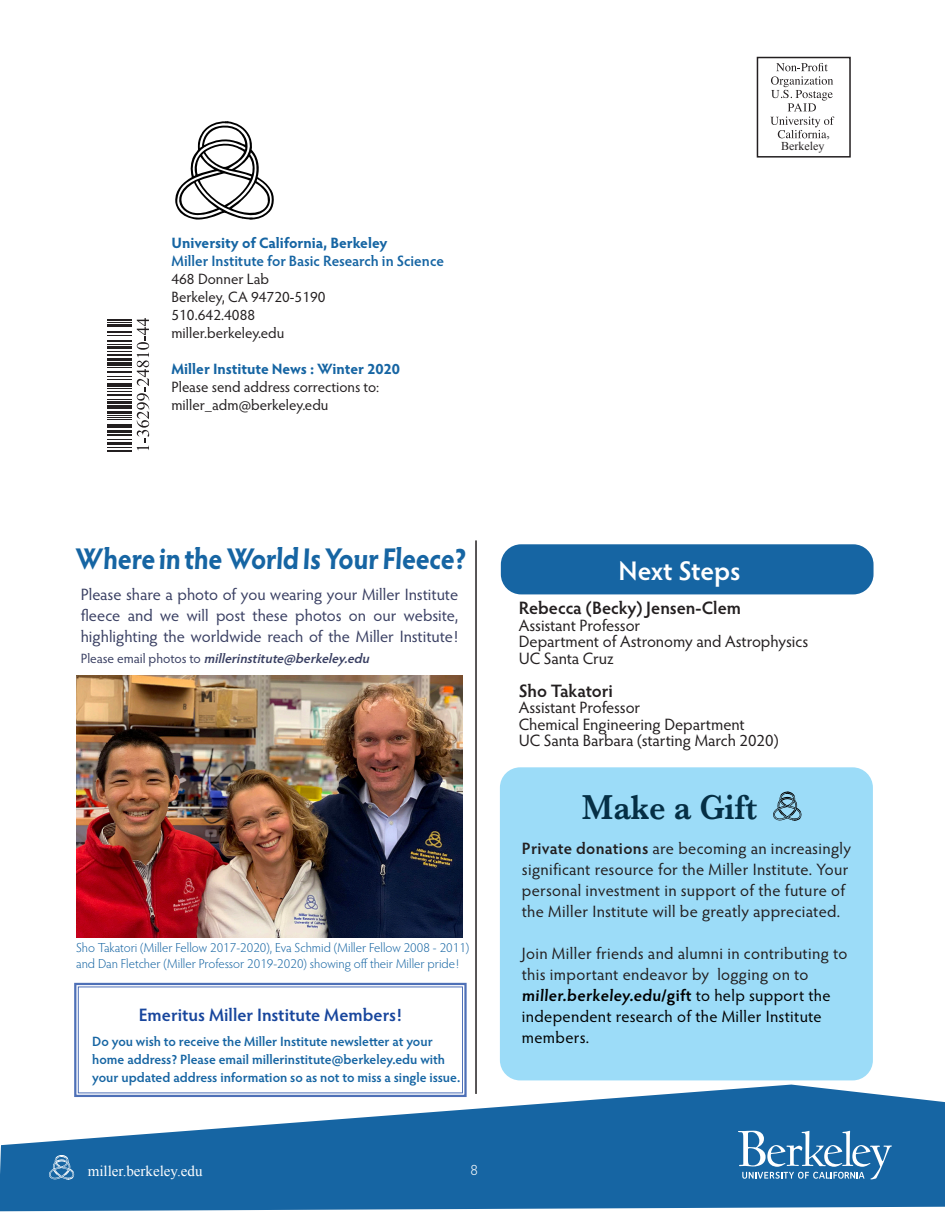
<style>
.page{position:relative;width:945px;height:1215px;background:#fff}
.page>*{position:absolute;margin:0;border:0;box-sizing:border-box;transform-origin:0 0}
.t1{font:600 36px "Baskerville";color:#052f45;scale:.9 1}
.t2{font:700 30px "Hypatia Sans Pro";color:#1665a3;scale:.9 1}
.t3{font:600 27px "Hypatia Sans Pro";letter-spacing:-.005em;color:#fff}
.t4{font:600 18px "Hypatia Sans Pro";letter-spacing:-.005em;color:#231f20}
.t5{font:600 18px "Hypatia Sans Pro";color:#18469d}
.t6{font:16.5px/21px "Hypatia Sans Pro";letter-spacing:.015em;color:#231f20}
.t7{font:16.5px/21px "Hypatia Sans Pro";color:#3a4063;text-align:justify}
.t8{font:16.5px "Hypatia Sans Pro";letter-spacing:-.005em;color:#231f20}
.t9{font:15px "Hypatia Sans Pro";color:#231f20}
.t10{font:700 15px "Hypatia Sans Pro";color:#1665a3}
.t11{font:600 15px "Hypatia Sans Pro";color:#1665a3}
.t12{font:15px "Times New Roman";color:#fff}
.t13{font:300 15px "Hypatia Sans Pro";color:#fff}
.t14{font:600 13.5px/18px "Hypatia Sans Pro";color:#1665a3}
.t15{font:italic 600 13.5px "Hypatia Sans Pro";color:#3a4063}
.t16{font:13.5px "Times New Roman";color:#231f20}
.t17{font:300 13.05px/15.6px "Hypatia Sans Pro";color:#1665a3}
.t18{font:12px "Times New Roman";color:#231f20}
.s1{font-weight:400;font-style:normal}
.s2{font-weight:600}
.s3{font-weight:600;color:#000}
.s4{color:#000}
</style>
<div class="page">
<svg style="left:175px;top:121px;width:99px;height:99px"></svg>
<svg style="left:107px;top:318px;width:42px;height:133px"></svg>
<svg style="left:0;top:1085px;width:945px;height:126px;fill:#1665a3"></svg>
<svg style="left:49px;top:1155px;width:26px;height:25px"></svg>
<svg style="left:738px;top:1131px;width:154px;height:48px;background:#4c89b8"></svg>
<div style="left:757px;top:57px;width:94px;height:101px;border:2px solid #231f20"></div>
<svg style="left:771px;top:63px;width:62px;height:48px"></svg>
<svg style="left:771px;top:117px;width:63px;height:21px"></svg>
<hr style="left:475px;top:540px;width:2px;height:554px;background:#231f20">
<svg style="left:73px;top:982px;width:395px;height:116px"></svg>
<img style="left:76px;top:675px;width:386px;height:263px">
<div style="left:500px;top:767px;width:373px;height:313px;background:#9cdcf8;border-radius:20px"></div>
<svg style="left:773px;top:792px;width:28px;height:29px"></svg>
<div style="left:501px;top:544px;width:373px;height:50px;background:#1665a3;border-radius:20px"></div>
<p class="t10" style="left:171px;top:232px;width:218px">University of California, Berkeley</p>
<p class="t11" style="left:171px;top:250px;width:274px">Miller Institute for Basic Research in Science</p>
<p class="t9" style="left:171px;top:269px;width:99px">468 Donner Lab</p>
<p class="t9" style="left:171px;top:287px;width:156px">Berkeley, CA 94720-5190</p>
<p class="t9" style="left:171px;top:305px;width:85px">510.642.4088</p>
<p class="t9" style="left:171px;top:323px;width:114px">miller.berkeley.edu</p>
<p class="t10" style="left:171px;top:358px;width:230px">Miller Institute News : Winter 2020</p>
<p class="t9" style="left:171px;top:377px;width:209px">Please send address corrections to:</p>
<p class="t9" style="left:171px;top:395px;width:159px">miller_adm@berkeley.edu</p>
<p class="t16" style="left:826px;top:123px;width:5px">,</p>
<p class="t18" style="left:781px;top:138px;width:45px">Berkeley</p>
<p class="t2" style="left:75px;top:537px;width:439px">Where in the World Is Your Fleece?</p>
<p class="t7" style="left:81px;top:583px;width:379px">Please share a photo of you wearing your Miller Institute fleece and we will post these photos on our website, highlighting the worldwide reach of the Miller Institute!</p>
<p class="t15" style="left:81px;top:649px;width:294px"><span class="s1">P l e a s e e m a i l p h o t o s t o</span> millerinstitute@berkeley.edu</p>
<p class="t17" style="left:76px;top:940px;width:395px">Sho Takatori (Miller Fellow 2017-2020), Eva Schmid (Miller Fellow 2008 - 2011) and Dan Fletcher (Miller Professor 2019-2020) showing off their Miller pride!</p>
<p class="t5" style="left:139px;top:1002px;width:265px">Emeritus Miller Institute Members!</p>
<p class="t14" style="left:92px;top:1032px;width:370px">Do you wish to receive the Miller Institute newsletter at your home address? Please email millerinstitute@berkeley.edu with your updated address information so as not to miss a single issue.</p>
<p class="t12" style="left:88px;top:1160px;width:116px">miller.berkeley.edu</p>
<p class="t13" style="left:470px;top:1160px;width:9px">8</p>
<p class="t3" style="left:619px;top:552px;width:124px">Next Steps</p>
<p class="t4" style="left:519px;top:595px;width:224px">Rebecca (Becky) Jensen-Clem</p>
<p class="t8" style="left:519px;top:614px;width:123px">Assistant Professor</p>
<p class="t6" style="left:519px;top:630px;width:291px">Department of Astronomy and Astrophysics</p>
<p class="t8" style="left:519px;top:647px;width:97px">UC Santa Cruz</p>
<p class="t4" style="left:519px;top:678px;width:96px">Sho Takatori</p>
<p class="t8" style="left:519px;top:696px;width:123px">Assistant Professor</p>
<p class="t6" style="left:519px;top:713px;width:228px">Chemical Engineering Department</p>
<p class="t8" style="left:519px;top:729px;width:261px">UC Santa Barbara (starting March 2020)</p>
<p class="t1" style="left:582px;top:782px;width:196px">Make a Gift</p>
<p class="t6" style="left:522px;top:838px;width:331px"><span class="s2">Private donations</span> are becoming an increasingly significant resource for the Miller Institute. Your personal investment in support of the future of the Miller Institute will be greatly appreciated.</p>
<p class="t6" style="left:522px;top:943px;width:327px">Join Miller friends and alumni in contributing to this important endeavor by logging on to <span class="s3">miller.berkeley.edu/gift</span> <span class="s4">to help support the independent research of the Miller Institute members.</span></p>
</div>
